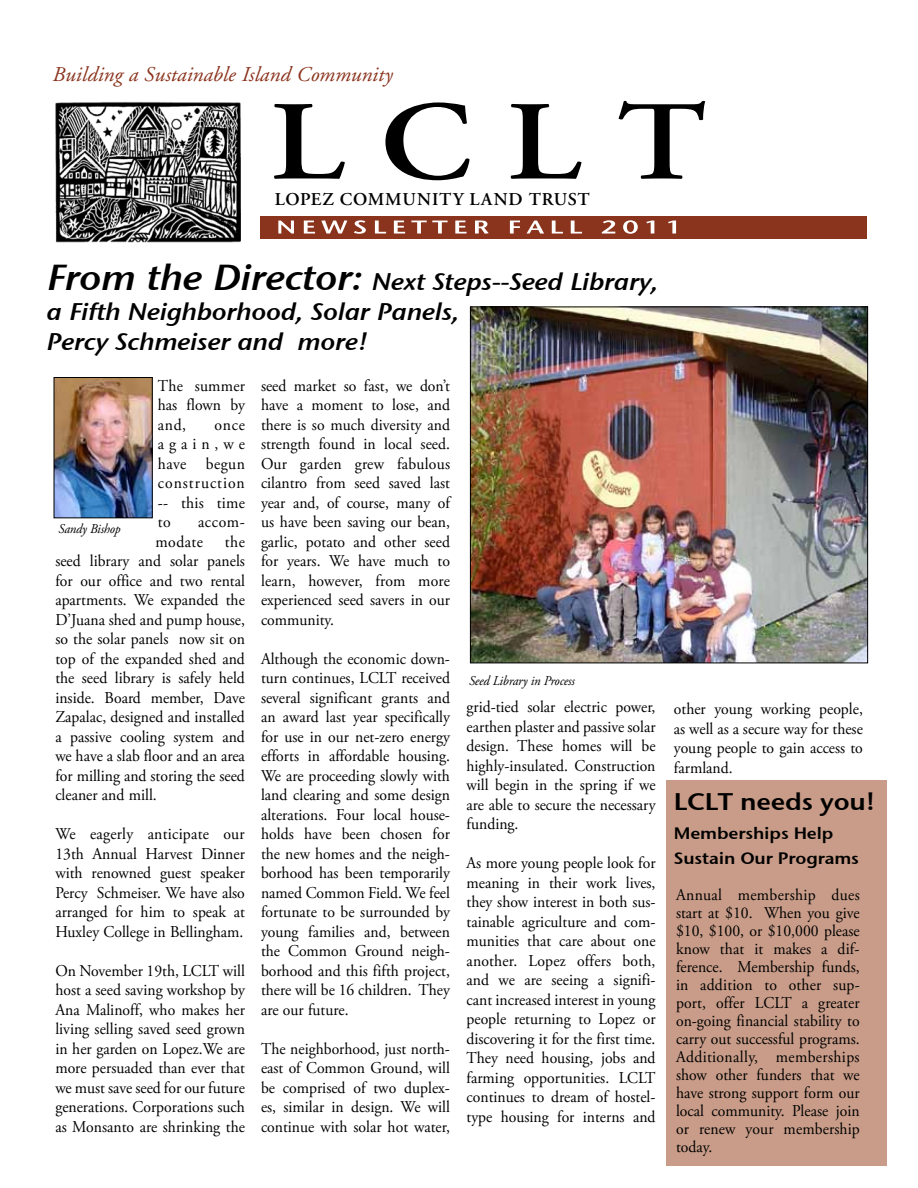
<style>
.page{position:relative;width:918px;height:1188px;background:#fff}
.page>*{position:absolute;margin:0;border:0;box-sizing:border-box;transform-origin:0 0}
.t1{font:24px/30px "Stone Sans Sem ITCTT Semi Ita";letter-spacing:-.01em;color:#000;scale:1.1 1}
.t2{font:24px "Stone Sans Sem ITCTT Semi";letter-spacing:-.01em;color:#000;scale:1.1 1}
.t3{font:italic 21px "Adobe Garamond";color:#8a331d}
.t4{font:600 18px "Adobe Garamond Pro";letter-spacing:.045em;color:#000}
.t5{font:16.5px/19.5px "Adobe Garamond Pro";color:#000;text-align:justify;scale:.95 1}
.t6{font:16.5px/24.8px "Stone Sans Sem ITCTT Semi";letter-spacing:-.01em;color:#000;scale:1.1 1}
.t7{font:16.5px/19.5px "Adobe Garamond Pro";letter-spacing:.03em;color:#000;scale:.95 1}
.t8{font:italic 13.5px "Adobe Garamond Pro";letter-spacing:-.01em;color:#000;scale:.95 1}
.s1{font-size:36px}
</style>
<div class="page">
<div style="left:666px;top:781px;width:221px;height:385px;background:#c89c88"></div>
<img style="left:472px;top:309px;width:394px;height:352px">
<div style="left:470px;top:307px;width:398px;height:356px;border:1px solid #000"></div>
<div style="left:261px;top:216px;width:606px;height:22px;background:#8a331d"></div>
<img style="left:55px;top:102px;width:186px;height:140px">
<svg style="left:274px;top:101px;width:431px;height:79px"></svg>
<img style="left:56px;top:379px;width:94px;height:137px">
<div style="left:54px;top:377px;width:98px;height:141px;border:1px solid #000"></div>
<svg style="left:278px;top:220px;width:398px;height:14px"></svg>
<p class="t3" style="left:52px;top:63px;width:342px">Building a Sustainable Island Community</p>
<p class="t4" style="left:275px;top:189px;width:317px">LOPEZ COMMUNITY LAND TRUST</p>
<h1 class="t1" style="left:47px;top:266px;width:558px"><span class="s1">From the Director:</span> Next Steps--Seed Library, a Fifth Neighborhood, Solar Panels,<br>Percy Schmeiser and more!</h1>
<p class="t5" style="left:158px;top:376px;width:93px">The summer has flown by and,</p>
<p class="t5" style="left:158px;top:415px;width:93px;text-indent:57px">once again,we have begun construction -- this time to</p>
<p class="t7" style="left:156px;top:513px;width:96px;text-indent:43px">accom&shy;modate</p>
<p class="t8" style="left:58px;top:521px;width:67px">Sandy Bishop</p>
<p class="t5" style="left:55px;top:532px;width:201px;text-indent:170px">the seed library and solar panels for our office and two rental apartments. We expanded the D’Juana shed and pump house, so the solar panels now sit on top of the expanded shed and the seed library is safely held inside. Board member, Dave Zapalac, designed and installed a passive cooling system and we have a slab floor and an area for milling and storing the seed cleaner and mill.</p>
<p class="t5" style="left:55px;top:825px;width:201px">We eagerly anticipate our 13th Annual Harvest Dinner with renowned guest speaker Percy Schmeiser. We have also arranged for him to speak at Huxley College in Bellingham.</p>
<p class="t5" style="left:55px;top:961px;width:201px">On November 19th, LCLT will host a seed saving workshop by Ana Malinoff, who makes her living selling saved seed grown in her garden on Lopez.We are more persuaded than ever that we must save seed for our future generations. Corporations such as Monsanto are shrinking the</p>
<p class="t5" style="left:261px;top:376px;width:201px">seed market so fast, we don’t have a moment to lose, and there is so much diversity and strength found in local seed.<br>Our garden grew fabulous cilantro from seed saved last year and, of course, many of us have been saving our bean, garlic, potato and other seed for years. We have much to learn, however, from more experienced seed savers in our community.</p>
<p class="t5" style="left:261px;top:649px;width:201px">Although the economic down&shy;turn continues, LCLT received several significant grants and an award last year specifically for use in our net-zero energy efforts in affordable housing.<br>We are proceeding slowly with land clearing and some design alterations. Four local house&shy;holds have been chosen for the new homes and the neigh&shy;borhood has been temporarily named Common Field. We feel fortunate to be surrounded by young families and, between the Common Ground neigh&shy;borhood and this fifth project, there will be 16 children. They are our future.</p>
<p class="t5" style="left:261px;top:1039px;width:200px">The neighborhood, just north&shy;east of Common Ground, will be comprised of two duplex&shy;es, similar in design. We will continue with solar hot water,</p>
<p class="t8" style="left:469px;top:672px;width:113px">Seed Library in Process</p>
<p class="t5" style="left:467px;top:698px;width:200px">grid-tied solar electric power, earthen plaster and passive solar design. These homes will be highly-insulated. Construction will begin in the spring if we are able to secure the necessary funding.</p>
<p class="t5" style="left:467px;top:854px;width:200px">As more young people look for meaning in their work lives, they show interest in both sus&shy;tainable agriculture and com&shy;munities that care about one another. Lopez offers both, and we are seeing a signifi&shy;cant increased interest in young people returning to Lopez or discovering it for the first time.<br>They need housing, jobs and farming opportunities. LCLT continues to dream of hostel&shy;type housing for interns and</p>
<p class="t5" style="left:674px;top:700px;width:200px">other young working people, as well as a secure way for these young people to gain access to farmland.</p>
<h1 class="t2" style="left:674px;top:781px;width:185px">LCLT needs you!</h1>
<p class="t6" style="left:674px;top:820px;width:170px">Memberships Help<br>Sustain Our Programs</p>
<p class="t5" style="left:676px;top:886px;width:195px;line-height:18px">Annual membership dues start at $10. When you give $10, $100, or $10,000 please know that it makes a dif&shy;ference. Membership funds, in addition to other sup&shy;port, offer LCLT a greater on-going financial stability to carry out successful programs.<br>Additionally, memberships show other funders that we have strong support form our local community. Please join or renew your membership today.</p>
</div>
